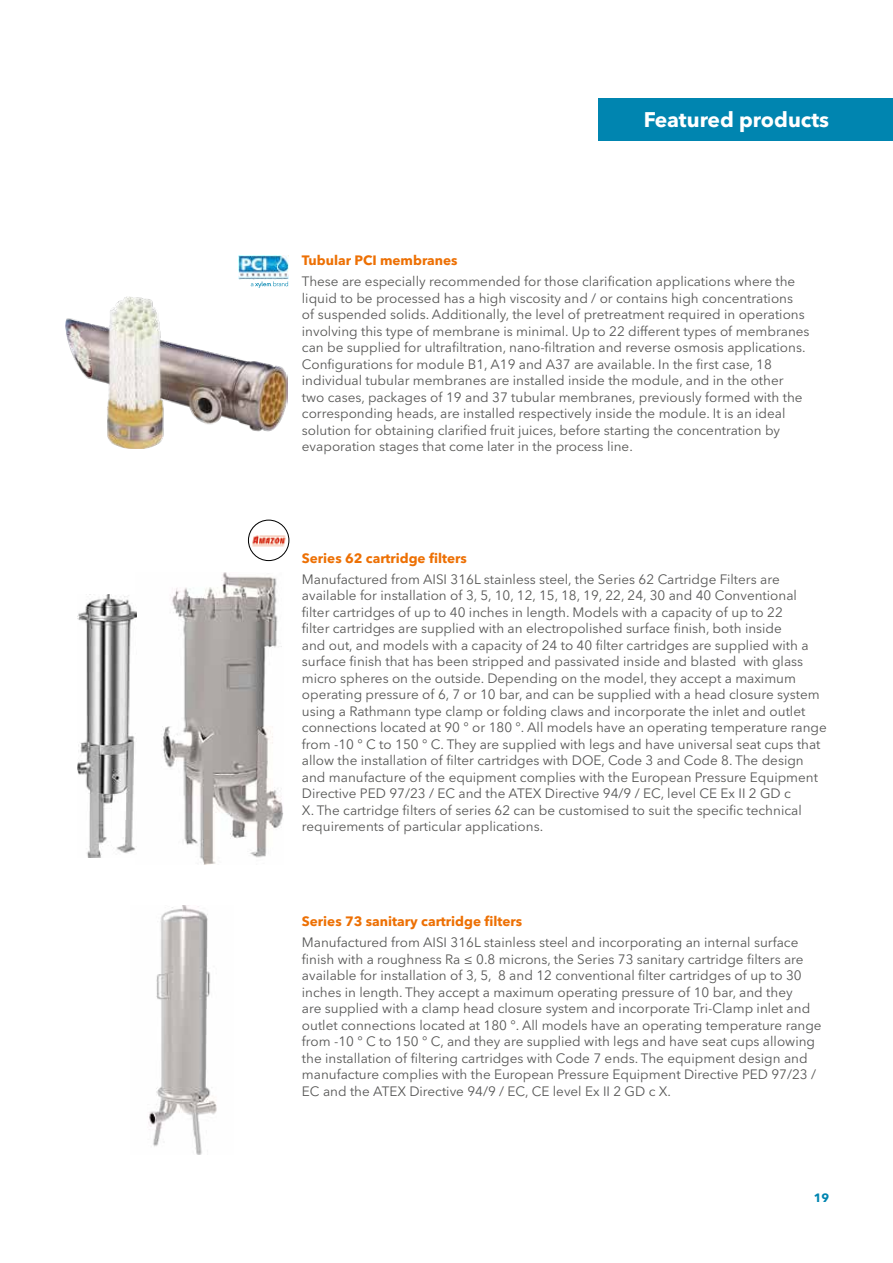
<style>
.page{position:relative;width:893px;height:1263px;background:#fff}
.page>*{position:absolute;margin:0;border:0;box-sizing:border-box;transform-origin:0 0}
.t1{font:700 21px "Avenir Next LT Pro";color:#fff}
.t2{font:13.5px/16.5px "Avenir Next LT Pro";color:#575756}
.t3{font:700 13.5px "Avenir Next LT Pro";color:#ed7004}
.t4{font:700 12px "Avenir Next LT Pro";color:#0085b0}
</style>
<div class="page">
<svg style="left:251px;top:281px;width:37px;height:7px"></svg>
<img style="left:238px;top:255px;width:50px;height:25px">
<img style="left:66px;top:297px;width:221px;height:151px">
<div style="left:598px;top:98px;width:295px;height:42px;background:#0085b0"></div>
<img style="left:136px;top:573px;width:147px;height:291px">
<img style="left:78px;top:595px;width:58px;height:262px">
<img style="left:148px;top:906px;width:69px;height:248px">
<img style="left:248px;top:520px;width:41px;height:41px;border-radius:20px">
<div style="left:248px;top:520px;width:41px;height:41px;border:1px solid #000;border-radius:50%"></div>
<h1 class="t1" style="left:644px;top:107px;width:187px">Featured products</h1>
<p class="t3" style="left:302px;top:252px;width:157px">Tubular PCI membranes</p>
<p class="t2" style="left:302px;top:273px;width:509px">These are especially recommended for those clarification applications where the liquid to be processed has a high viscosity and / or contains high concentrations<br>of suspended solids. Additionally, the level of pretreatment required in operations involving this type of membrane is minimal. Up to 22 different types of membranes can be supplied for ultrafiltration, nano-filtration and reverse osmosis applications.<br>Configurations for module B1, A19 and A37 are available. In the first case, 18 individual tubular membranes are installed inside the module, and in the other two cases, packages of 19 and 37 tubular membranes, previously formed with the corresponding heads, are installed respectively inside the module. It is an ideal solution for obtaining clarified fruit juices, before starting the concentration by evaporation stages that come later in the process line.</p>
<p class="t3" style="left:302px;top:550px;width:166px">Series 62 cartridge filters</p>
<p class="t2" style="left:302px;top:571px;width:526px">Manufactured from AISI 316L stainless steel, the Series 62 Cartridge Filters are available for installation of 3, 5, 10, 12, 15, 18, 19, 22, 24, 30 and 40 Conventional filter cartridges of up to 40 inches in length. Models with a capacity of up to 22<br>filter cartridges are supplied with an electropolished surface finish, both inside<br>and out, and models with a capacity of 24 to 40 filter cartridges are supplied with a surface finish that has been stripped and passivated inside and blasted with glass micro spheres on the outside. Depending on the model, they accept a maximum operating pressure of 6, 7 or 10 bar, and can be supplied with a head closure system using a Rathmann type clamp or folding claws and incorporate the inlet and outlet connections located at 90 ° or 180 °. All models have an operating temperature range from -10 ° C to 150 ° C. They are supplied with legs and have universal seat cups that allow the installation of filter cartridges with DOE, Code 3 and Code 8. The design and manufacture of the equipment complies with the European Pressure Equipment Directive PED 97/23 / EC and the ATEX Directive 94/9 / EC, level CE Ex II 2 GD c<br>X. The cartridge filters of series 62 can be customised to suit the specific technical requirements of particular applications.</p>
<p class="t3" style="left:302px;top:913px;width:222px">Series 73 sanitary cartridge filters</p>
<p class="t2" style="left:302px;top:934px;width:521px">Manufactured from AISI 316L stainless steel and incorporating an internal surface finish with a roughness Ra ≤ 0.8 microns, the Series 73 sanitary cartridge filters are available for installation of 3, 5, 8 and 12 conventional filter cartridges of up to 30 inches in length. They accept a maximum operating pressure of 10 bar, and they<br>are supplied with a clamp head closure system and incorporate Tri-Clamp inlet and outlet connections located at 180 °. All models have an operating temperature range from -10 ° C to 150 ° C, and they are supplied with legs and have seat cups allowing the installation of filtering cartridges with Code 7 ends. The equipment design and manufacture complies with the European Pressure Equipment Directive PED 97/23 / EC and the ATEX Directive 94/9 / EC, CE level Ex II 2 GD c X.</p>
<p class="t4" style="left:814px;top:1191px;width:17px">19</p>
</div>
